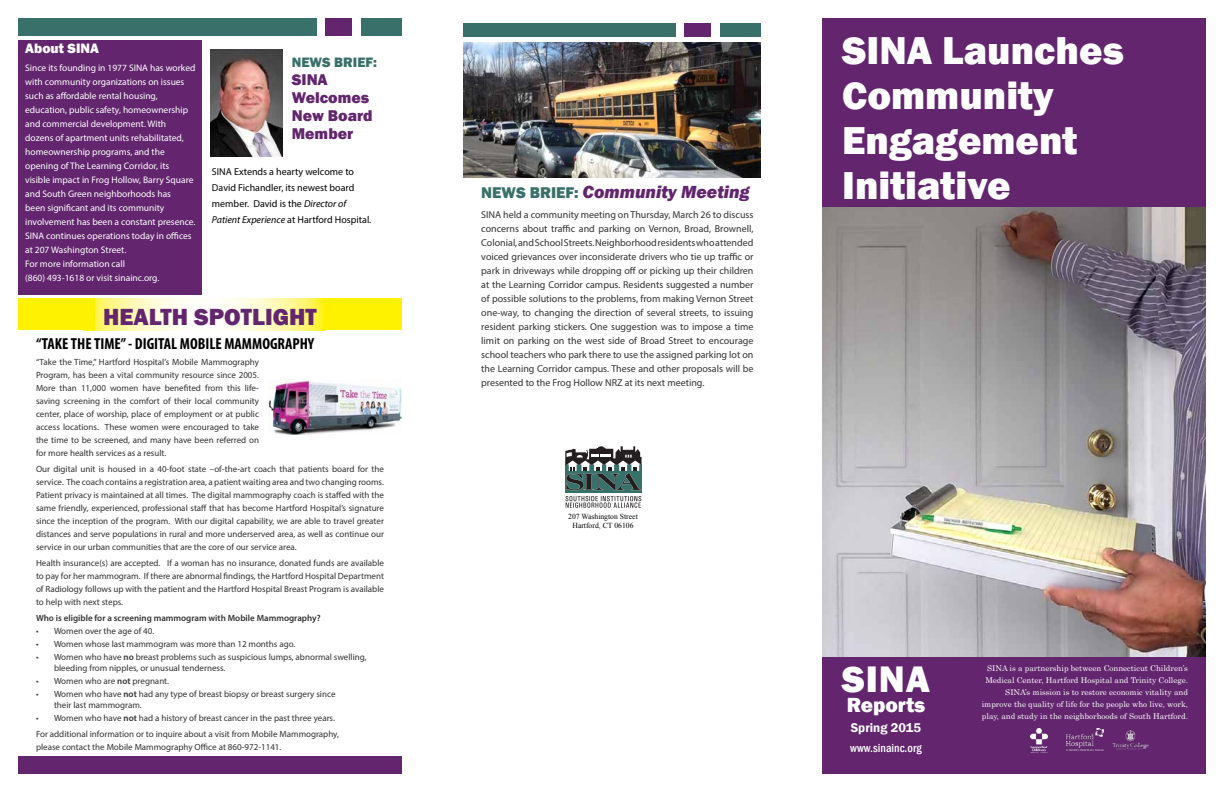
<style>
.page{position:relative;width:1224px;height:792px;background:#fff}
.page>*{position:absolute;margin:0;border:0;box-sizing:border-box;transform-origin:0 0}
.t1{font:800 40px/45px "Franklin Gothic";color:#fff}
.t2{font:800 38px "Franklin Gothic";color:#fff}
.t3{font:800 24px "Franklin Gothic";color:#62256e}
.t4{font:800 21px "Franklin Gothic";color:#fff}
.t5{font:italic 800 18px "Franklin Gothic";color:#62256e}
.t6{font:700 condensed 16px "Myriad Pro";color:#000}
.t7{font:800 16px/18px "Franklin Gothic";color:#62256e}
.t8{font:800 14px "Franklin Gothic";color:#39716a}
.t9{font:800 14px "Franklin Gothic";color:#fff}
.t10{font:600 13px "Franklin Gothic";color:#fff}
.t11{font:500 condensed 12px "Franklin Gothic";color:#fff}
.t12{font:10px/14px "Myriad Pro";color:#313131;text-align:justify}
.t13{font:10px/16px "Myriad Pro";color:#000}
.t14{font:9.5px/14px "Myriad Pro";color:#fff}
.t15{font:9px/13px "Myriad Pro";color:#313131;text-align:justify}
.t16{font:600 9px "Myriad Pro";color:#313131}
.t17{font:8px/12px "Century";color:#fff;text-align:right}
.t18{font:7.7px/9.2px "Times New Roman";color:#000;text-align:center}
.s1{font-style:italic}
.s2{font-weight:600}
.s3{font-style:normal;font-size:16px;color:#39716a}
</style>
<div class="page">
<svg style="left:95px;top:299px;width:231px;height:31px"></svg>
<div style="left:18px;top:298px;width:77px;height:32px;background:#fff200"></div>
<div style="left:326px;top:299px;width:76px;height:31px;background:#fff200"></div>
<div style="left:822px;top:657px;width:384px;height:117px;background:#62256e"></div>
<svg style="left:565px;top:446px;width:77px;height:62px"></svg>
<div style="left:18px;top:18px;width:298px;height:18px;background:#39716a"></div>
<div style="left:362px;top:18px;width:40px;height:18px;background:#39716a"></div>
<div style="left:325px;top:18px;width:27px;height:18px;background:#62256e"></div>
<img style="left:463px;top:42px;width:298px;height:136px">
<img style="left:210px;top:50px;width:73px;height:107px">
<img style="left:268px;top:380px;width:134px;height:55px">
<div style="left:18px;top:756px;width:384px;height:18px;background:#62256e"></div>
<div style="left:463px;top:23px;width:213px;height:13px;background:#39716a"></div>
<div style="left:720px;top:23px;width:41px;height:13px;background:#39716a"></div>
<div style="left:685px;top:23px;width:26px;height:13px;background:#62256e"></div>
<img style="left:1067px;top:729px;width:36px;height:22px">
<img style="left:1031px;top:728px;width:16px;height:24px">
<img style="left:1112px;top:730px;width:37px;height:20px">
<div style="left:18px;top:40px;width:184px;height:255px;background:#62256e"></div>
<div style="left:822px;top:18px;width:384px;height:189px;background:#62256e"></div>
<img style="left:822px;top:207px;width:384px;height:450px">
<p class="t9" style="left:25px;top:40px;width:75px">About SINA</p>
<p class="t14" style="left:25px;top:61px;width:172px">Since its founding in 1977 SINA has worked with community organizations on issues such as affordable rental housing, education, public safety, homeownership and commercial development. With dozens of apartment units rehabilitated, homeownership programs, and the opening of The Learning Corridor, its visible impact in Frog Hollow, Barry Square and South Green neighborhoods has<br>been significant and its community involvement has been a constant presence.<br>SINA continues operations today in offices at 207 Washington Street.<br>For more information call<br>(860) 493-1618 or visit sinainc.org.</p>
<p class="t8" style="left:292px;top:53px;width:87px">NEWS BRIEF:</p>
<p class="t7" style="left:292px;top:70px;width:82px">SINA<br>Welcomes<br>New Board<br>Member</p>
<p class="t13" style="left:212px;top:163px;width:161px">SINA Extends a hearty welcome to David Fichandler, its newest board member. David is the <span class="s1">Director of Patient Experience</span> at Hartford Hospital.</p>
<p class="t3" style="left:103px;top:301px;width:215px">HEALTH SPOTLIGHT</p>
<p class="t6" style="left:36px;top:334px;width:280px">“TAKE THE TIME” - DIGITAL MOBILE MAMMOGRAPHY</p>
<p class="t15" style="left:36px;top:355px;width:225px">“Take the Time,” Hartford Hospital’s Mobile Mammography Program, has been a vital community resource since 2005.<br>More than 11,000 women have benefited from this life&shy;saving screening in the comfort of their local community center, place of worship, place of employment or at public access locations. These women were encouraged to take the time to be screened, and many have been referred on for more health services as a result.</p>
<p class="t15" style="left:36px;top:462px;width:350px">Our digital unit is housed in a 40-foot state –of-the-art coach that patients board for the service. The coach contains a registration area, a patient waiting area and two changing rooms.<br>Patient privacy is maintained at all times. The digital mammography coach is staffed with the same friendly, experienced, professional staff that has become Hartford Hospital’s signature since the inception of the program. With our digital capability, we are able to travel greater distances and serve populations in rural and more underserved area, as well as continue our service in our urban communities that are the core of our service area.</p>
<p class="t15" style="left:36px;top:556px;width:350px">Health insurance(s) are accepted. If a woman has no insurance, donated funds are available to pay for her mammogram. If there are abnormal findings, the Hartford Hospital Department of Radiology follows up with the patient and the Hartford Hospital Breast Program is available to help with next steps.</p>
<p class="t16" style="left:36px;top:612px;width:286px">Who is eligible for a screening mammogram with Mobile Mammography?</p>
<p class="t15" style="left:36px;top:624px;width:120px">• Women over the age of 40.</p>
<p class="t15" style="left:36px;top:637px;width:261px">• Women whose last mammogram was more than 12 months ago.</p>
<p class="t15" style="left:54px;top:651px;width:314px;line-height:11px;text-indent:-18px">• Women who have <span class="s2">no</span> breast problems such as suspicious lumps, abnormal swelling, bleeding from nipples, or unusual tenderness.</p>
<p class="t15" style="left:36px;top:674px;width:135px">• Women who are <span class="s2">not</span> pregnant.</p>
<p class="t15" style="left:54px;top:688px;width:283px;line-height:11px;text-indent:-18px">• Women who have <span class="s2">not</span> had any type of breast biopsy or breast surgery since their last mammogram.</p>
<p class="t15" style="left:36px;top:710px;width:305px;line-height:16px">• Women who have <span class="s2">not</span> had a history of breast cancer in the past three years.<br>For additional information or to inquire about a visit from Mobile Mammography,</p>
<p class="t15" style="left:36px;top:740px;width:247px">please contact the Mobile Mammography Office at 860-972-1141.</p>
<p class="t5" style="left:481px;top:181px;width:270px"><span class="s3">NEWS BRIEF:</span> Community Meeting</p>
<p class="t12" style="left:481px;top:208px;width:274px">SINA held a community meeting on Thursday, March 26 to discuss concerns about traffic and parking on Vernon, Broad, Brownell, Colonial, and School Streets. Neighborhood residents who attended voiced grievances over inconsiderate drivers who tie up traffic or park in driveways while dropping off or picking up their children at the Learning Corridor campus. Residents suggested a number of possible solutions to the problems, from making Vernon Street one-way, to changing the direction of several streets, to issuing resident parking stickers. One suggestion was to impose a time limit on parking on the west side of Broad Street to encourage school teachers who park there to use the assigned parking lot on the Learning Corridor campus. These and other proposals will be presented to the Frog Hollow NRZ at its next meeting.</p>
<p class="t18" style="left:568px;top:512px;width:71px">207 Washington Street<br>Hartford, CT 06106</p>
<p class="t1" style="left:842px;top:28px;width:283px">SINA Launches<br>Community<br>Engagement<br>Initiative</p>
<p class="t2" style="left:842px;top:655px;width:90px">SINA</p>
<p class="t4" style="left:847px;top:691px;width:80px">Reports</p>
<p class="t10" style="left:851px;top:720px;width:72px">Spring 2015</p>
<p class="t11" style="left:850px;top:740px;width:73px">www.sinainc.org</p>
<p class="t17" style="left:982px;top:662px;width:208px">SINA is a partnership between Connecticut Children’s Medical Center, Hartford Hospital and Trinity College.<br>SINA’s mission is to restore economic vitality and improve the quality of life for the people who live, work, play, and study in the neighborhoods of South Hartford.</p>
</div>
